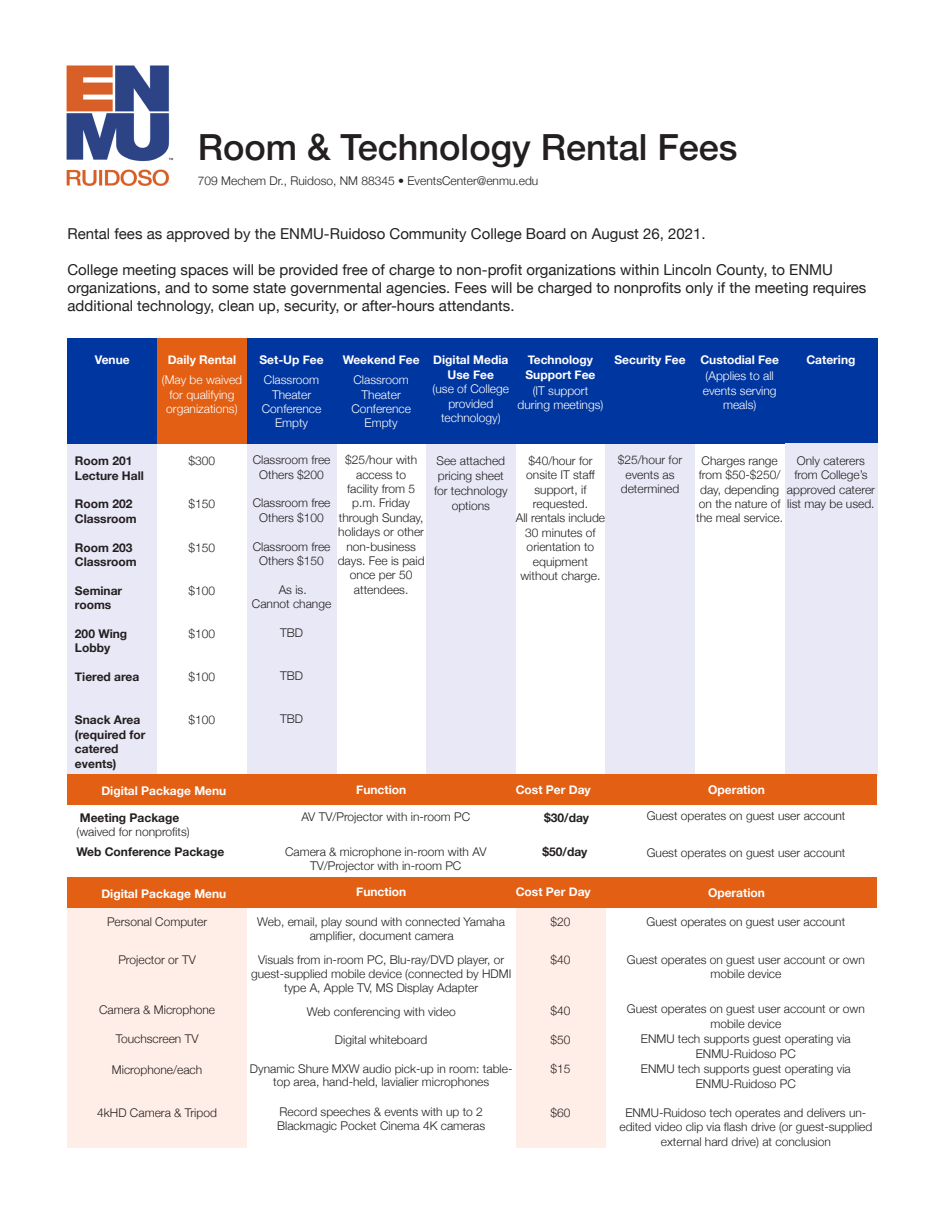
<style>
.page{position:relative;width:945px;height:1215px;background:#fff}
.page>*{position:absolute;margin:0;border:0;box-sizing:border-box;transform-origin:0 0}
.t1{font:500 36px "Helvetica Neue";color:#231f20}
.t2{font:15px/18px "Helvetica Neue";color:#231f20}
.t3{font:300 12px/14.4px "Helvetica Neue";color:#231f20;text-align:center}
.t4{font:700 12px/14.4px "Helvetica Neue";color:#fff;text-align:center}
.t5{font:300 12px/14.4px "Helvetica Neue";color:#fff;text-align:center}
.t6{font:700 12px/14.4px "Helvetica Neue";color:#231f20}
</style>
<div class="page">
<div style="left:247px;top:444px;width:89px;height:332px;background:#e9e8f6"></div>
<div style="left:68px;top:444px;width:89px;height:332px;background:#e9e8f6"></div>
<div style="left:426px;top:444px;width:90px;height:332px;background:#e9e8f6"></div>
<div style="left:605px;top:444px;width:90px;height:332px;background:#e9e8f6"></div>
<div style="left:68px;top:908px;width:179px;height:240px;background:#ffeee7"></div>
<div style="left:516px;top:908px;width:89px;height:240px;background:#ffeee7"></div>
<img style="left:66px;top:65px;width:108px;height:121px">
<div style="left:785px;top:338px;width:93px;height:106px;background:#0036a0"></div>
<div style="left:785px;top:444px;width:93px;height:332px;background:#e9e8f6"></div>
<div style="left:695px;top:338px;width:90px;height:106px;background:#0036a0"></div>
<div style="left:605px;top:338px;width:90px;height:106px;background:#0036a0"></div>
<div style="left:516px;top:338px;width:89px;height:106px;background:#0036a0"></div>
<div style="left:426px;top:338px;width:90px;height:106px;background:#0036a0"></div>
<div style="left:336px;top:338px;width:90px;height:106px;background:#0036a0"></div>
<div style="left:157px;top:338px;width:90px;height:106px;background:#e25f14"></div>
<div style="left:247px;top:338px;width:89px;height:106px;background:#0036a0"></div>
<div style="left:68px;top:338px;width:89px;height:106px;background:#0036a0"></div>
<div style="left:68px;top:775px;width:810px;height:30px;background:#e25f14"></div>
<div style="left:68px;top:877px;width:810px;height:31px;background:#e25f14"></div>
<h1 class="t1" style="left:198px;top:118px;width:541px">Room &amp; Technology Rental Fees</h1>
<p class="t3" style="left:198px;top:173px;width:342px">709 Mechem Dr., Ruidoso, NM 88345 • EventsCenter@enmu.edu</p>
<p class="t2" style="left:68px;top:226px;width:640px">Rental fees as approved by the ENMU-Ruidoso Community College Board on August 26, 2021.</p>
<p class="t2" style="left:68px;top:262px;width:800px">College meeting spaces will be provided free of charge to non-profit organizations within Lincoln County, to ENMU organizations, and to some state governmental agencies. Fees will be charged to nonprofits only if the meeting requires additional technology, clean up, security, or after-hours attendants.</p>
<p class="t4" style="left:95px;top:353px;width:36px">Venue</p>
<p class="t4" style="left:168px;top:353px;width:70px">Daily Rental</p>
<p class="t5" style="left:162px;top:372px;width:82px">(May be waived for qualifying organizations)</p>
<p class="t4" style="left:259px;top:353px;width:66px">Set-Up Fee</p>
<p class="t5" style="left:262px;top:372px;width:61px">Classroom<br>Theater<br>Conference<br>Empty</p>
<p class="t4" style="left:343px;top:353px;width:78px">Weekend Fee</p>
<p class="t5" style="left:351px;top:372px;width:61px">Classroom<br>Theater<br>Conference<br>Empty</p>
<p class="t4" style="left:433px;top:353px;width:77px">Digital Media<br>Use Fee</p>
<p class="t5" style="left:433px;top:381px;width:78px">(use of College provided technology)</p>
<p class="t4" style="left:525px;top:353px;width:72px;text-align:left">Technology<br>Support Fee</p>
<p class="t5" style="left:518px;top:382px;width:87px">(IT support during meetings)</p>
<p class="t4" style="left:615px;top:353px;width:166px">Security Fee Custodial Fee</p>
<p class="t5" style="left:703px;top:368px;width:75px">(Applies to all events serving meals)</p>
<p class="t4" style="left:806px;top:353px;width:51px">Catering</p>
<p class="t6" style="left:75px;top:454px;width:70px">Room 201<br>Lecture Hall</p>
<p class="t3" style="left:189px;top:453px;width:28px">$300</p>
<p class="t3" style="left:253px;top:452px;width:79px">Classroom free<br>Others $200</p>
<p class="t3" style="left:338px;top:452px;width:88px">$25/hour with access to<br>facility from 5 p.m. Friday through Sunday, holidays or other non-business days. Fee is paid once per 50 attendees.</p>
<p class="t3" style="left:434px;top:452px;width:75px;line-height:15px">See attached pricing sheet for technology options</p>
<p class="t3" style="left:528px;top:452px;width:66px">$40/hour for</p>
<p class="t3" style="left:618px;top:452px;width:66px">$25/hour for</p>
<p class="t3" style="left:696px;top:452px;width:88px">Charges range from $50-$250/ day, depending on the nature of the meal service.</p>
<p class="t3" style="left:787px;top:452px;width:90px">Only caterers from College’s approved caterer</p>
<p class="t3" style="left:516px;top:467px;width:91px">onsite IT staff support, if requested.<br>All rentals include<br>30 minutes of orientation to equipment without charge.</p>
<p class="t3" style="left:621px;top:466px;width:60px">events as determined</p>
<p class="t3" style="left:189px;top:496px;width:28px">$150</p>
<p class="t3" style="left:253px;top:495px;width:79px">Classroom free<br>Others $100</p>
<p class="t6" style="left:75px;top:497px;width:59px">Room 202</p>
<p class="t3" style="left:787px;top:496px;width:89px">list may be used.</p>
<p class="t6" style="left:75px;top:512px;width:63px">Classroom</p>
<p class="t6" style="left:75px;top:540px;width:63px">Room 203<br>Classroom</p>
<p class="t3" style="left:189px;top:539px;width:28px">$150</p>
<p class="t3" style="left:253px;top:538px;width:79px">Classroom free<br>Others $150</p>
<p class="t6" style="left:75px;top:584px;width:49px">Seminar rooms</p>
<p class="t3" style="left:189px;top:582px;width:28px">$100</p>
<p class="t3" style="left:252px;top:581px;width:81px">As is.<br>Cannot change</p>
<p class="t6" style="left:75px;top:627px;width:54px">200 Wing<br>Lobby</p>
<p class="t3" style="left:189px;top:626px;width:28px">$100</p>
<p class="t3" style="left:280px;top:625px;width:24px">TBD</p>
<p class="t6" style="left:75px;top:670px;width:66px">Tiered area</p>
<p class="t3" style="left:189px;top:669px;width:28px">$100</p>
<p class="t3" style="left:280px;top:668px;width:24px">TBD</p>
<p class="t6" style="left:75px;top:713px;width:72px">Snack Area (required for catered events)</p>
<p class="t3" style="left:189px;top:712px;width:28px">$100</p>
<p class="t3" style="left:280px;top:711px;width:24px">TBD</p>
<p class="t4" style="left:101px;top:784px;width:127px">Digital Package Menu</p>
<p class="t4" style="left:356px;top:783px;width:52px">Function</p>
<p class="t4" style="left:516px;top:783px;width:77px">Cost Per Day</p>
<p class="t4" style="left:708px;top:783px;width:58px">Operation</p>
<p class="t6" style="left:80px;top:810px;width:101px">Meeting Package</p>
<p class="t3" style="left:76px;top:824px;width:115px">(waived for nonprofits)</p>
<p class="t3" style="left:301px;top:809px;width:170px">AV TV/Projector with in-room PC</p>
<p class="t6" style="left:544px;top:810px;width:46px">$30/day</p>
<p class="t3" style="left:647px;top:807px;width:200px">Guest operates on guest user account</p>
<p class="t6" style="left:76px;top:845px;width:149px">Web Conference Package</p>
<p class="t3" style="left:285px;top:843px;width:203px">Camera &amp; microphone in-room with AV<br>TV/Projector with in-room PC</p>
<p class="t6" style="left:543px;top:845px;width:46px">$50/day</p>
<p class="t3" style="left:647px;top:844px;width:200px">Guest operates on guest user account</p>
<p class="t4" style="left:101px;top:887px;width:127px">Digital Package Menu</p>
<p class="t4" style="left:356px;top:885px;width:52px">Function</p>
<p class="t4" style="left:516px;top:885px;width:77px">Cost Per Day</p>
<p class="t4" style="left:708px;top:886px;width:58px">Operation</p>
<p class="t3" style="left:107px;top:913px;width:102px">Personal Computer</p>
<p class="t3" style="left:257px;top:913px;width:249px">Web, email, play sound with connected Yamaha amplifier, document camera</p>
<p class="t3" style="left:550px;top:913px;width:22px">$20</p>
<p class="t3" style="left:647px;top:913px;width:200px">Guest operates on guest user account</p>
<p class="t3" style="left:118px;top:951px;width:79px">Projector or TV</p>
<p class="t3" style="left:251px;top:951px;width:262px">Visuals from in-room PC, Blu-ray/DVD player, or guest-supplied mobile device (connected by HDMI type A, Apple TV, MS Display Adapter</p>
<p class="t3" style="left:550px;top:951px;width:22px">$40</p>
<p class="t3" style="left:627px;top:951px;width:239px">Guest operates on guest user account or own mobile device</p>
<p class="t3" style="left:99px;top:1002px;width:118px">Camera &amp; Microphone</p>
<p class="t3" style="left:307px;top:1003px;width:150px">Web conferencing with video</p>
<p class="t3" style="left:550px;top:1003px;width:22px">$40</p>
<p class="t3" style="left:627px;top:1000px;width:239px;line-height:15px">Guest operates on guest user account or own mobile device</p>
<p class="t3" style="left:116px;top:1031px;width:84px">Touchscreen TV</p>
<p class="t3" style="left:335px;top:1031px;width:94px">Digital whiteboard</p>
<p class="t3" style="left:550px;top:1031px;width:22px">$50</p>
<p class="t3" style="left:641px;top:1030px;width:211px;line-height:15px">ENMU tech supports guest operating via<br>ENMU-Ruidoso PC</p>
<p class="t3" style="left:112px;top:1061px;width:92px">Microphone/each</p>
<p class="t3" style="left:250px;top:1061px;width:264px;line-height:13.2px">Dynamic Shure MXW audio pick-up in room: table&shy;top area, hand-held, lavialier microphones</p>
<p class="t3" style="left:550px;top:1061px;width:22px">$15</p>
<p class="t3" style="left:641px;top:1060px;width:211px;line-height:15px">ENMU tech supports guest operating via<br>ENMU-Ruidoso PC</p>
<p class="t3" style="left:97px;top:1105px;width:121px">4kHD Camera &amp; Tripod</p>
<p class="t3" style="left:277px;top:1104px;width:210px;text-align:left">Record speeches &amp; events with up to 2<br>Blackmagic Pocket Cinema 4K cameras</p>
<p class="t3" style="left:550px;top:1105px;width:22px">$60</p>
<p class="t3" style="left:619px;top:1105px;width:254px">ENMU-Ruidoso tech operates and delivers un&shy;edited video clip via flash drive (or guest-supplied external hard drive) at conclusion</p>
</div>
